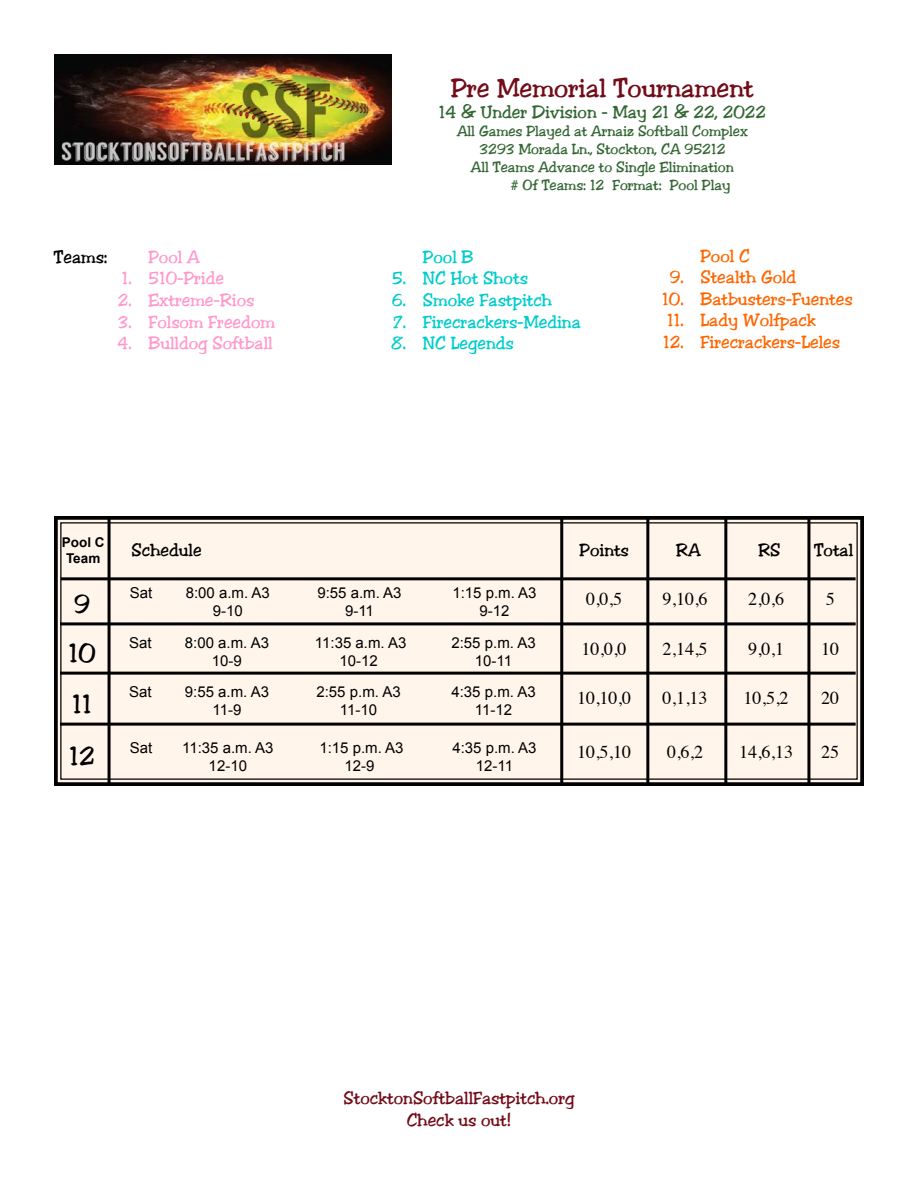
<style>
.page{position:relative;width:918px;height:1188px;background:#fff}
.page>*{position:absolute;margin:0;border:0;box-sizing:border-box;transform-origin:0 0}
.t1{font:27px "Jester";color:#720c19}
.t2{font:27px/51.4px "Jester";color:#000}
.t3{font:18px "Times";color:#000}
.t4{font:18px "Jester";color:#f60}
.t5{font:18px "Jester";color:#0cc}
.t6{font:18px "Jester";color:#f9c}
.t7{font:18px/21.6px "Jester";color:#720c19;text-align:center}
.t8{font:18px "Jester";color:#363}
.t9{font:18px "Jester";color:#000}
.t10{font:15px "Arial";color:#000}
.t11{font:15px "Jester";color:#363}
.t12{font:700 13.5px/16.2px "Arial";color:#000;text-align:center}
</style>
<div class="page">
<svg style="left:54px;top:516px;width:810px;height:270px;background:#efe6dc"></svg>
<hr style="left:560px;top:519px;width:3px;height:267px;background:#000">
<hr style="left:61px;top:577px;width:795px;height:3px;background:#000">
<hr style="left:108px;top:518px;width:3px;height:268px;background:#000">
<hr style="left:60px;top:622px;width:796px;height:3px;background:#000">
<hr style="left:60px;top:672px;width:796px;height:3px;background:#000">
<hr style="left:60px;top:723px;width:796px;height:3px;background:#000">
<hr style="left:724px;top:518px;width:3px;height:268px;background:#000">
<hr style="left:807px;top:518px;width:3px;height:267px;background:#000">
<hr style="left:646px;top:519px;width:3px;height:267px;background:#000">
<img style="left:54px;top:54px;width:337px;height:110px">
<p class="t9" style="left:54px;top:246px;width:55px">Teams:</p>
<p class="t6" style="left:148px;top:246px;width:53px">Pool A</p>
<p class="t6" style="left:122px;top:268px;width:104px">1. 510-Pride</p>
<p class="t6" style="left:118px;top:290px;width:138px">2. Extreme-Rios</p>
<p class="t6" style="left:118px;top:311px;width:159px">3. Folsom Freedom</p>
<p class="t6" style="left:117px;top:333px;width:157px">4. Bulldog Softball</p>
<h1 class="t1" style="left:451px;top:72px;width:304px">Pre Memorial Tournament</h1>
<p class="t8" style="left:439px;top:102px;width:329px">14 &amp; Under Division - May 21 &amp; 22, 2022</p>
<p class="t11" style="left:457px;top:123px;width:292px">All Games Played at Arnaiz Softball Complex</p>
<p class="t11" style="left:479px;top:141px;width:248px">3293 Morada Ln., Stockton, CA 95212</p>
<p class="t11" style="left:471px;top:159px;width:265px">All Teams Advance to Single Elimination</p>
<p class="t11" style="left:510px;top:177px;width:222px"># Of Teams: 12 Format: Pool Play</p>
<p class="t5" style="left:423px;top:246px;width:52px">Pool B</p>
<p class="t5" style="left:392px;top:268px;width:137px">5. NC Hot Shots</p>
<p class="t5" style="left:392px;top:290px;width:162px">6. Smoke Fastpitch</p>
<p class="t5" style="left:393px;top:311px;width:189px">7. Firecrackers-Medina</p>
<p class="t5" style="left:391px;top:333px;width:124px">8. NC Legends</p>
<p class="t4" style="left:700px;top:245px;width:51px">Pool C</p>
<p class="t4" style="left:670px;top:267px;width:128px">9. Stealth Gold</p>
<p class="t4" style="left:662px;top:288px;width:192px">10. Batbusters-Fuentes</p>
<p class="t4" style="left:667px;top:310px;width:150px">11. Lady Wolfpack</p>
<p class="t4" style="left:663px;top:332px;width:178px">12. Firecrackers-Leles</p>
<p class="t12" style="left:62px;top:535px;width:44px">Pool C<br>Team</p>
<p class="t9" style="left:132px;top:539px;width:72px">Schedule</p>
<p class="t9" style="left:580px;top:539px;width:51px">Points</p>
<p class="t9" style="left:676px;top:539px;width:26px">RA</p>
<p class="t9" style="left:758px;top:539px;width:23px">RS</p>
<p class="t9" style="left:814px;top:539px;width:41px">Total</p>
<h1 class="t2" style="left:74px;top:578px;width:17px">9</h1>
<p class="t10" style="left:130px;top:582px;width:24px">Sat</p>
<p class="t10" style="left:186px;top:582px;width:86px">8:00 a.m. A3</p>
<p class="t10" style="left:317px;top:582px;width:86px">9:55 a.m. A3</p>
<p class="t10" style="left:452px;top:582px;width:86px">1:15 p.m. A3</p>
<p class="t10" style="left:213px;top:600px;width:32px">9-10</p>
<p class="t10" style="left:345px;top:600px;width:30px">9-11</p>
<p class="t10" style="left:479px;top:600px;width:32px">9-12</p>
<p class="t3" style="left:586px;top:582px;width:37px">0,0,5</p>
<p class="t3" style="left:663px;top:582px;width:46px">9,10,6</p>
<p class="t3" style="left:748px;top:582px;width:37px">2,0,6</p>
<p class="t3" style="left:826px;top:582px;width:10px">5</p>
<h1 class="t2" style="left:69px;top:628px;width:29px">10<br>11<br>12</h1>
<p class="t10" style="left:129px;top:633px;width:24px">Sat</p>
<p class="t10" style="left:185px;top:633px;width:86px">8:00 a.m. A3</p>
<p class="t10" style="left:315px;top:633px;width:93px">11:35 a.m. A3</p>
<p class="t10" style="left:451px;top:633px;width:86px">2:55 p.m. A3</p>
<p class="t10" style="left:212px;top:651px;width:32px">10-9</p>
<p class="t10" style="left:339px;top:651px;width:40px">10-12</p>
<p class="t10" style="left:475px;top:651px;width:39px">10-11</p>
<p class="t10" style="left:129px;top:682px;width:24px">Sat</p>
<p class="t10" style="left:185px;top:682px;width:86px">9:55 a.m. A3</p>
<p class="t10" style="left:316px;top:682px;width:86px">2:55 p.m. A3</p>
<p class="t10" style="left:451px;top:682px;width:86px">4:35 p.m. A3</p>
<p class="t10" style="left:212px;top:700px;width:30px">11-9</p>
<p class="t10" style="left:340px;top:700px;width:39px">11-10</p>
<p class="t10" style="left:475px;top:700px;width:39px">11-12</p>
<p class="t10" style="left:130px;top:737px;width:24px">Sat</p>
<p class="t10" style="left:182px;top:737px;width:93px">11:35 a.m. A3</p>
<p class="t10" style="left:319px;top:737px;width:86px">1:15 p.m. A3</p>
<p class="t10" style="left:452px;top:737px;width:86px">4:35 p.m. A3</p>
<p class="t10" style="left:209px;top:755px;width:40px">12-10</p>
<p class="t10" style="left:344px;top:755px;width:32px">12-9</p>
<p class="t10" style="left:476px;top:755px;width:39px">12-11</p>
<p class="t3" style="left:582px;top:632px;width:46px">10,0,0</p>
<p class="t3" style="left:663px;top:632px;width:46px">2,14,5</p>
<p class="t3" style="left:748px;top:632px;width:37px">9,0,1</p>
<p class="t3" style="left:821px;top:632px;width:19px">10</p>
<p class="t3" style="left:577px;top:682px;width:55px">10,10,0</p>
<p class="t3" style="left:663px;top:682px;width:46px">0,1,13</p>
<p class="t3" style="left:744px;top:682px;width:46px">10,5,2</p>
<p class="t3" style="left:821px;top:682px;width:19px">20</p>
<p class="t3" style="left:577px;top:736px;width:55px">10,5,10</p>
<p class="t3" style="left:667px;top:736px;width:37px">0,6,2</p>
<p class="t3" style="left:739px;top:736px;width:55px">14,6,13</p>
<p class="t3" style="left:821px;top:736px;width:19px">25</p>
<p class="t7" style="left:344px;top:1088px;width:232px">StocktonSoftballFastpitch.org<br>Check us out!</p>
</div>
